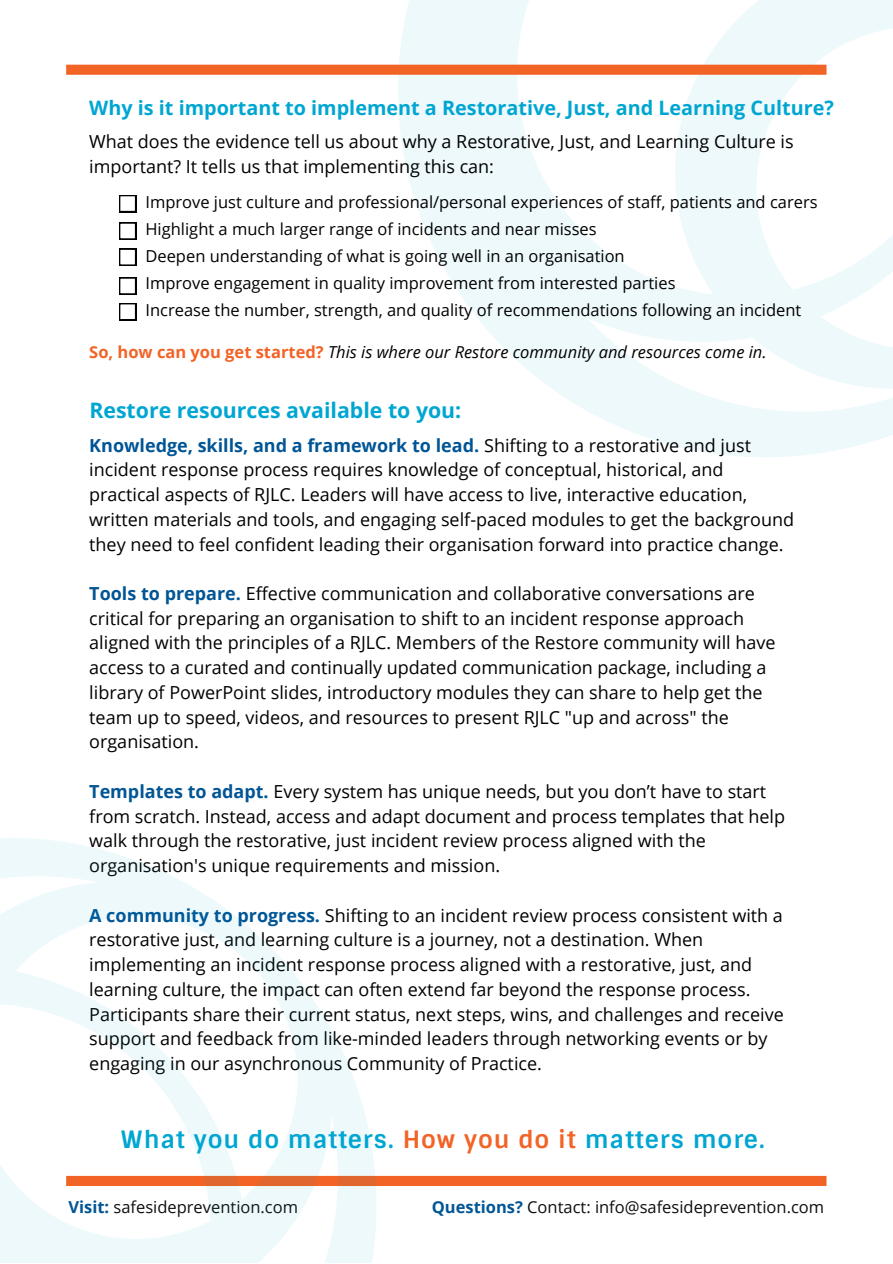
<style>
.page{position:relative;width:893px;height:1264px;background:#fff}
.page>*{position:absolute;margin:0;border:0;box-sizing:border-box;transform-origin:0 0}
.t1{font:700 24px "Sintony";letter-spacing:.05em;color:#00a6d2}
.t2{font:700 21.3px "Open Sans";color:#00a6d2}
.t3{font:700 19.8px "Open Sans";color:#00a6d2}
.t4{font:18px/24.8px "Open Sans";color:#000}
.t5{font:16.5px/27px "Open Sans";color:#000}
.t6{font:16.5px "Open Sans";color:#0e0e0e}
.t7{font:italic 16.5px "Open Sans";color:#000}
.s1{font-weight:700;font-style:normal;color:#f26326}
.s2{font-weight:700;color:#005595}
.s3{color:#f26326}
</style>
<div class="page">
<svg style="left:318px;top:64px;width:512px;height:393px"></svg>
<svg style="left:629px;top:401px;width:263px;height:50px;fill:#eef9fc"></svg>
<svg style="left:324px;top:0;width:568px;height:401px"></svg>
<div style="left:66px;top:65px;width:760px;height:10px;background:#f26326"></div>
<svg style="left:119px;top:195px;width:17px;height:17px"></svg>
<svg style="left:119px;top:222px;width:17px;height:17px"></svg>
<svg style="left:119px;top:249px;width:17px;height:16px"></svg>
<svg style="left:119px;top:277px;width:17px;height:17px"></svg>
<svg style="left:119px;top:303px;width:17px;height:17px"></svg>
<div style="left:66px;top:1175px;width:760px;height:10px;background:#f26326"></div>
<svg style="left:0;top:838px;width:381px;height:424px"></svg>
<svg style="left:0;top:851px;width:354px;height:411px"></svg>
<svg style="left:0;top:938px;width:249px;height:324px"></svg>
<p class="t3" style="left:89px;top:94px;width:746px">Why is it important to implement a Restorative, Just, and Learning Culture?</p>
<p class="t4" style="left:89px;top:128px;width:705px">What does the evidence tell us about why a Restorative, Just, and Learning Culture is important? It tells us that implementing this can:</p>
<p class="t5" style="left:145px;top:188px;width:673px">Improve just culture and professional/personal experiences of staff, patients and carers Highlight a much larger range of incidents and near misses<br>Deepen understanding of what is going well in an organisation<br>Improve engagement in quality improvement from interested parties<br>Increase the number, strength, and quality of recommendations following an incident</p>
<p class="t7" style="left:89px;top:340px;width:678px"><span class="s1">So, how can you get started?</span> This is where our Restore community and resources come in.</p>
<p class="t2" style="left:89px;top:395px;width:373px">Restore resources available to you:</p>
<p class="t4" style="left:89px;top:432px;width:706px"><span class="s2">Knowledge, skills, and a framework to lead.</span> Shifting to a restorative and just incident response process requires knowledge of conceptual, historical, and practical aspects of RJLC. Leaders will have access to live, interactive education, written materials and tools, and engaging self-paced modules to get the background they need to feel confident leading their organisation forward into practice change.</p>
<p class="t4" style="left:89px;top:580px;width:687px"><span class="s2">Tools to prepare.</span> Effective communication and collaborative conversations are critical for preparing an organisation to shift to an incident response approach aligned with the principles of a RJLC. Members of the Restore community will have access to a curated and continually updated communication package, including a library of PowerPoint slides, introductory modules they can share to help get the team up to speed, videos, and resources to present RJLC "up and across" the organisation.</p>
<p class="t4" style="left:89px;top:778px;width:697px"><span class="s2">Templates to adapt.</span> Every system has unique needs, but you don’t have to start from scratch. Instead, access and adapt document and process templates that help walk through the restorative, just incident review process aligned with the organisation's unique requirements and mission.</p>
<p class="t4" style="left:89px;top:902px;width:696px"><span class="s2">A community to progress.</span> Shifting to an incident review process consistent with a restorative just, and learning culture is a journey, not a destination. When implementing an incident response process aligned with a restorative, just, and learning culture, the impact can often extend far beyond the response process.<br>Participants share their current status, next steps, wins, and challenges and receive support and feedback from like-minded leaders through networking events or by engaging in our asynchronous Community of Practice.</p>
<h1 class="t1" style="left:121px;top:1123px;width:645px">What you do matters. <span class="s3">How you do it</span> matters more.</h1>
<p class="t6" style="left:68px;top:1195px;width:231px"><span class="s2">Visit:</span> safesideprevention.com</p>
<p class="t6" style="left:432px;top:1195px;width:394px"><span class="s2">Questions?</span> Contact: info@safesideprevention.com</p>
</div>
